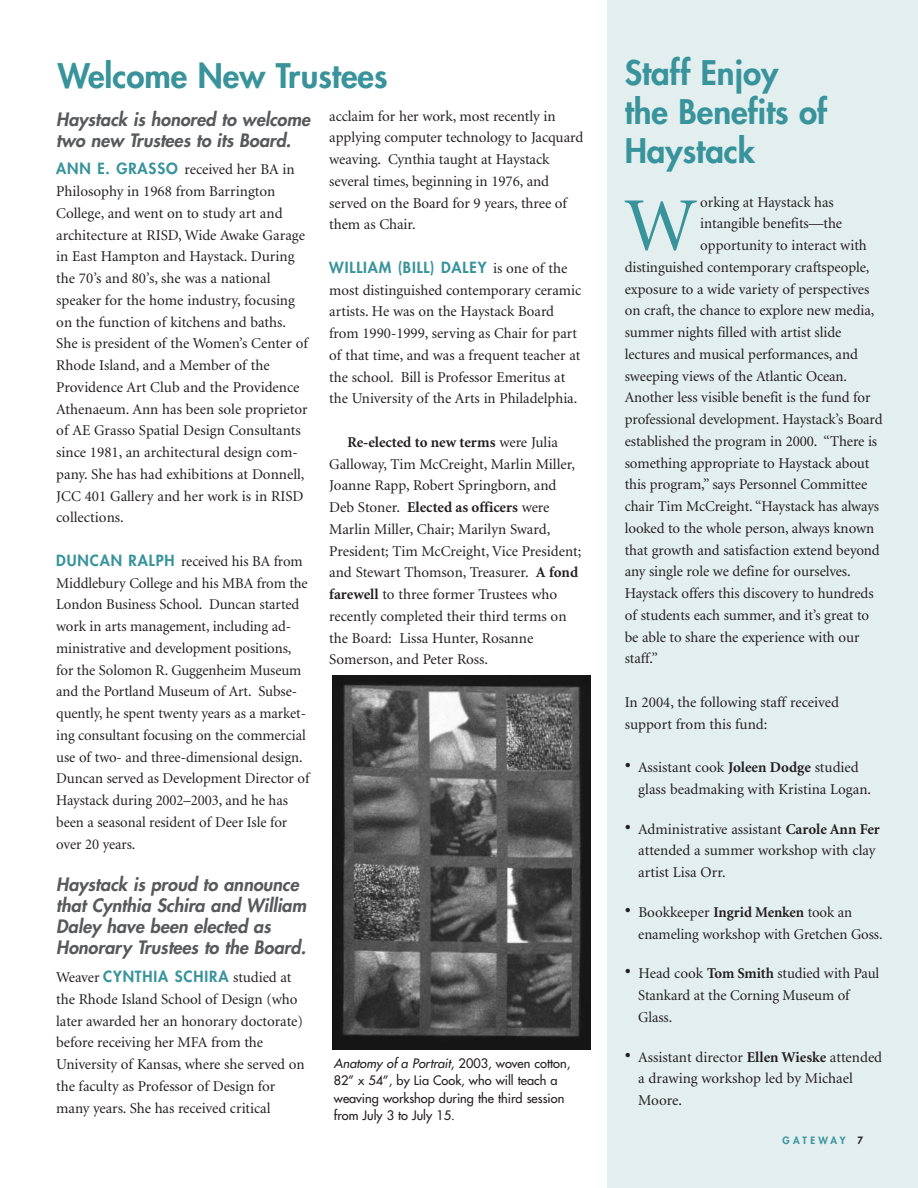
<style>
.page{position:relative;width:918px;height:1188px;background:#fff}
.page>*{position:absolute;margin:0;border:0;box-sizing:border-box;transform-origin:0 0}
.t1{font:76.2px "Minion";color:#38939b}
.t2{font:800 33px/39px "Futura";color:#38939b}
.t3{font:italic 800 18px/21px "Futura";color:#58595b}
.t4{font:15px/21.8px "Minion";letter-spacing:-.005em;color:#231f20}
.t5{font:800 15px "Futura";letter-spacing:.06em;color:#38939b}
.t6{font:12.75px/17.4px "Futura";color:#231f20}
.t7{font:800 9.9px "Futura";letter-spacing:.305em;color:#38939b}
.s1{font-family:"Futura";font-weight:800;color:#38939b}
.s2{font-family:"Minion";font-weight:400;color:#231f20}
.s3{font-weight:700}
.s4{font-style:italic}
.s5{font-size:21px}
.s6{color:#231f20}
</style>
<div class="page">
<div style="left:608px;top:0;width:310px;height:1188px;background:#e3eeef"></div>
<img style="left:333px;top:675px;width:257px;height:374px">
<h2 class="t2" style="left:58px;top:58px;width:331px">Welcome New Trustees</h2>
<p class="t3" style="left:56px;top:110px;width:256px">Haystack is honored to welcome two new Trustees to its Board.</p>
<p class="t4" style="left:56px;top:160px;width:253px"><span class="s1">ANN E. GRASSO</span> received her BA in Philosophy in 1968 from Barrington College, and went on to study art and architecture at RISD, Wide Awake Garage in East Hampton and Haystack. During the 70’s and 80’s, she was a national speaker for the home industry, focusing on the function of kitchens and baths.<br>She is president of the Women’s Center of Rhode Island, and a Member of the Providence Art Club and the Providence Athenaeum. Ann has been sole proprietor of AE Grasso Spatial Design Consultants since 1981, an architectural design com&shy;pany. She has had exhibitions at Donnell, JCC 401 Gallery and her work is in RISD collections.</p>
<p class="t4" style="left:56px;top:551px;width:255px"><span class="s1">DUNCAN RALPH</span> received his BA from Middlebury College and his MBA from the London Business School. Duncan started work in arts management, including ad&shy;ministrative and development positions, for the Solomon R. Guggenheim Museum and the Portland Museum of Art. Subse&shy;quently, he spent twenty years as a market&shy;ing consultant focusing on the commercial use of two- and three-dimensional design.<br>Duncan served as Development Director of Haystack during 2002–2003, and he has been a seasonal resident of Deer Isle for over 20 years.</p>
<p class="t3" style="left:56px;top:876px;width:251px">Haystack is proud to announce that Cynthia Schira and William<br>Daley have been elected as<br>Honorary Trustees to the Board.</p>
<p class="t4" style="left:56px;top:968px;width:250px">Weaver <span class="s1">CYNTHIA SCHIRA</span> studied at the Rhode Island School of Design (who later awarded her an honorary doctorate) before receiving her MFA from the University of Kansas, where she served on the faculty as Professor of Design for many years. She has received critical</p>
<p class="t4" style="left:329px;top:106px;width:256px">acclaim for her work, most recently in applying computer technology to Jacquard weaving. Cynthia taught at Haystack several times, beginning in 1976, and served on the Board for 9 years, three of them as Chair.</p>
<p class="t5" style="left:329px;top:260px;width:240px">WILLIAM (BILL) DALEY <span class="s2">is one of the</span></p>
<p class="t4" style="left:329px;top:280px;width:254px">most distinguished contemporary ceramic artists. He was on the Haystack Board from 1990-1999, serving as Chair for part of that time, and was a frequent teacher at the school. Bill is Professor Emeritus at the University of the Arts in Philadelphia.</p>
<p class="t4" style="left:329px;top:432px;width:254px;text-indent:18px"><span class="s3">Re-elected to new terms</span> were Julia Galloway, Tim McCreight, Marlin Miller, Joanne Rapp, Robert Springborn, and Deb Stoner. <span class="s3">Elected as officers</span> were Marlin Miller, Chair; Marilyn Sward, President; Tim McCreight, Vice President; and Stewart Thomson, Treasurer. <span class="s3">A fond farewell</span> to three former Trustees who recently completed their third terms on the Board: Lissa Hunter, Rosanne Somerson, and Peter Ross.</p>
<p class="t6" style="left:334px;top:1055px;width:238px"><span class="s4">Anatomy of a Portrait</span>, 2003, woven cotton, 82” x 54”, by Lia Cook, who will teach a weaving workshop during the third session from July 3 to July 15.</p>
<h2 class="t2" style="left:625px;top:56px;width:204px">Staff Enjoy the Benefits of<br>Haystack</h2>
<h1 class="t1" style="left:625px;top:196px;width:73px">W</h1>
<p class="t4" style="left:700px;top:192px;width:135px">orking at Haystack has</p>
<p class="t4" style="left:700px;top:214px;width:143px">intangible benefits—the</p>
<p class="t4" style="left:700px;top:236px;width:168px">opportunity to interact with</p>
<p class="t4" style="left:625px;top:257px;width:246px">distinguished contemporary craftspeople,</p>
<p class="t4" style="left:625px;top:279px;width:246px">exposure to a wide variety of perspectives</p>
<p class="t4" style="left:625px;top:301px;width:251px">on craft, the chance to explore new media,</p>
<p class="t4" style="left:625px;top:323px;width:218px">summer nights filled with artist slide</p>
<p class="t4" style="left:625px;top:344px;width:235px">lectures and musical performances, and</p>
<p class="t4" style="left:625px;top:366px;width:224px">sweeping views of the Atlantic Ocean.</p>
<p class="t4" style="left:625px;top:388px;width:247px">Another less visible benefit is the fund for</p>
<p class="t4" style="left:625px;top:410px;width:259px">professional development. Haystack’s Board</p>
<p class="t4" style="left:625px;top:431px;width:254px">established the program in 2000. “There is</p>
<p class="t4" style="left:625px;top:453px;width:246px">something appropriate to Haystack about</p>
<p class="t4" style="left:625px;top:475px;width:244px">this program,” says Personnel Committee</p>
<p class="t4" style="left:625px;top:497px;width:256px">chair Tim McCreight. “Haystack has always</p>
<p class="t4" style="left:625px;top:518px;width:251px">looked to the whole person, always known</p>
<p class="t4" style="left:625px;top:540px;width:257px">that growth and satisfaction extend beyond</p>
<p class="t4" style="left:625px;top:562px;width:228px">any single role we define for ourselves.</p>
<p class="t4" style="left:625px;top:584px;width:250px">Haystack offers this discovery to hundreds</p>
<p class="t4" style="left:625px;top:605px;width:246px">of students each summer, and it’s great to</p>
<p class="t4" style="left:625px;top:627px;width:236px">be able to share the experience with our</p>
<p class="t4" style="left:625px;top:649px;width:35px">staff.”</p>
<p class="t4" style="left:625px;top:692px;width:216px">In 2004, the following staff received support from this fund:</p>
<p class="t4" style="left:638px;top:758px;width:234px;text-indent:-13px"><span class="s5">•</span> Assistant cook <span class="s3">Joleen Dodge</span> studied glass beadmaking with Kristina Logan.</p>
<p class="t4" style="left:638px;top:819px;width:243px;text-indent:-14px"><span class="s5">•</span> Administrative assistant <span class="s3">Carole Ann Fer </span>attended a summer workshop with clay artist Lisa Orr.</p>
<p class="t4" style="left:638px;top:902px;width:246px;text-indent:-14px"><span class="s5">•</span> Bookkeeper <span class="s3">Ingrid Menken</span> took an enameling workshop with Gretchen Goss.</p>
<p class="t4" style="left:638px;top:964px;width:243px;text-indent:-13px"><span class="s5">•</span> Head cook <span class="s3">Tom Smith</span> studied with Paul<br>Stankard at the Corning Museum of<br>Glass.</p>
<p class="t4" style="left:638px;top:1047px;width:245px;text-indent:-14px"><span class="s5">•</span> Assistant director <span class="s3">Ellen Wieske</span> attended a drawing workshop led by Michael<br>Moore.</p>
<p class="t7" style="left:783px;top:1136px;width:82px">GATEWAY <span class="s6">7</span></p>
</div>
